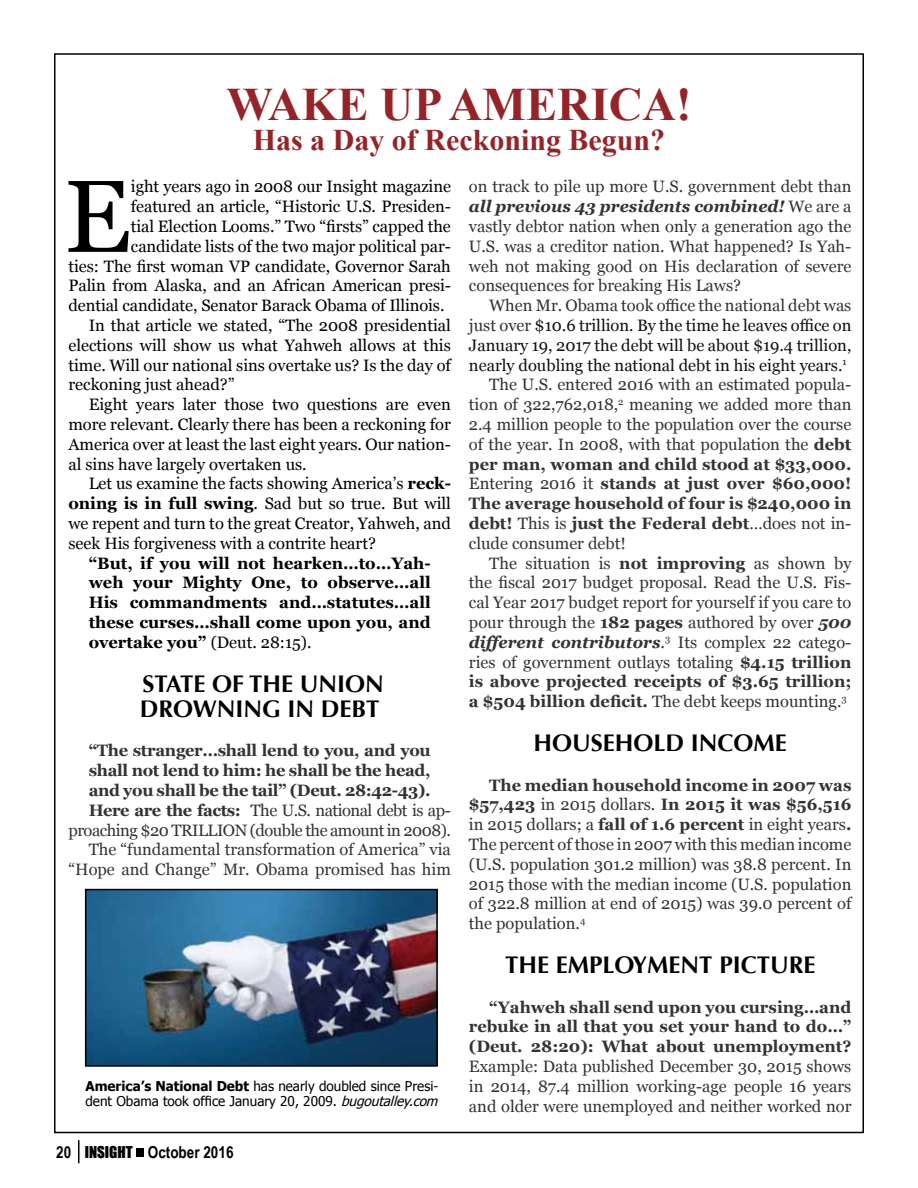
<style>
.page{position:relative;width:918px;height:1188px;background:#fff}
.page>*{position:absolute;margin:0;border:0;box-sizing:border-box;transform-origin:0 0}
.t1{font:102.3px "Georgia";color:#000}
.t2{font:700 46.5px "Times New Roman";color:#952429}
.t3{font:700 30px "Times New Roman";color:#952429}
.t4{font:700 24px/25.2px "Optima";color:#000}
.t5{font:16.5px/19.8px "Georgia";color:#333;text-align:justify}
.t6{font:16.5px "Georgia";color:#000}
.t7{font:700 16.5px/19.8px "Georgia";color:#333;text-align:justify}
.t8{font:700 16.5px/19.8px "Georgia";color:#000;text-align:justify}
.t9{font:16.5px "Georgia";color:#111}
.t10{font:700 16.5px "Georgia";letter-spacing:-.02em;color:#333}
.t11{font:16.5px "Georgia";letter-spacing:-.03em;color:#333}
.t12{font:italic 700 16.5px "Georgia";color:#333}
.t13{font:700 16.5px "Arial Narrow";color:#000}
.t14{font:13.5px/15px "Tahoma";color:#000}
.s1{font-weight:700}
.s2{font-weight:400}
.s3{font-style:italic}
.s4{font-family:"Impact";font-weight:400;font-size:15px}
.s5{font-weight:700;font-style:italic}
.s6{color:#333}
.s7{font-weight:400;font-style:normal}
</style>
<div class="page">
<svg style="left:78px;top:1140px;width:1px;height:23px"></svg>
<div style="left:136px;top:1148px;width:8px;height:8px;background:#000"></div>
<img style="left:88px;top:892px;width:347px;height:172px">
<div style="left:85px;top:889px;width:353px;height:178px;border:2px solid #000"></div>
<h2 class="t2" style="left:226px;top:72px;width:467px">WAKE UP AMERICA!</h2>
<h3 class="t3" style="left:253px;top:119px;width:414px">Has a Day of Reckoning Begun?</h3>
<h1 class="t1" style="left:64px;top:142px;width:68px">E</h1>
<p class="t6" style="left:131px;top:175px;width:322px">ight years ago in 2008 our Insight magazine</p>
<p class="t6" style="left:131px;top:195px;width:321px">featured an article, “Historic U.S. Presiden-</p>
<p class="t6" style="left:131px;top:214px;width:321px">tial Election Looms.” Two “firsts” capped the</p>
<p class="t6" style="left:131px;top:234px;width:321px">candidate lists of the two major political par-</p>
<p class="t6" style="left:68px;top:254px;width:384px">ties: The first woman VP candidate, Governor Sarah</p>
<p class="t6" style="left:68px;top:274px;width:384px">Palin from Alaska, and an African American presi-</p>
<p class="t6" style="left:68px;top:294px;width:378px">dential candidate, Senator Barack Obama of Illinois.</p>
<p class="t6" style="left:89px;top:313px;width:364px">In that article we stated, “The 2008 presidential</p>
<p class="t6" style="left:68px;top:333px;width:384px">elections will show us what Yahweh allows at this</p>
<p class="t6" style="left:68px;top:353px;width:384px">time. Will our national sins overtake us? Is the day of</p>
<p class="t6" style="left:68px;top:373px;width:168px">reckoning just ahead?”</p>
<p class="t6" style="left:89px;top:393px;width:364px">Eight years later those two questions are even</p>
<p class="t6" style="left:68px;top:412px;width:384px">more relevant. Clearly there has been a reckoning for</p>
<p class="t6" style="left:68px;top:432px;width:384px">America over at least the last eight years. Our nation-</p>
<p class="t6" style="left:68px;top:452px;width:240px">al sins have largely overtaken us.</p>
<p class="t6" style="left:89px;top:472px;width:364px">Let us examine the facts showing America’s <span class="s1">reck-</span></p>
<p class="t6" style="left:68px;top:492px;width:384px"><span class="s1">oning is in full swing</span>. Sad but so true. But will</p>
<p class="t6" style="left:68px;top:511px;width:384px">we repent and turn to the great Creator, Yahweh, and</p>
<p class="t6" style="left:68px;top:531px;width:309px">seek His forgiveness with a contrite heart?</p>
<p class="t8" style="left:89px;top:552px;width:344px">“But, if you will not hearken…to…Yah&shy;weh your Mighty One, to observe…all His commandments and…statutes…all these curses…shall come upon you, and overtake you” <span class="s2">(Deut. 28:15).</span></p>
<h3 class="t4" style="left:140px;top:671px;width:226px">STATE OF THE UNION<br>DROWNING IN DEBT</h3>
<p class="t10" style="left:89px;top:738px;width:344px">“The stranger…shall lend to you, and you</p>
<p class="t10" style="left:89px;top:758px;width:343px">shall not lend to him: he shall be the head,</p>
<p class="t10" style="left:89px;top:778px;width:343px">and you shall be the tail” (Deut. 28:42-43).</p>
<p class="t11" style="left:89px;top:798px;width:364px"><span class="s1">Here are the facts:</span> The U.S. national debt is ap-</p>
<p class="t11" style="left:68px;top:818px;width:384px">proaching $20 TRILLION (double the amount in 2008).</p>
<p class="t5" style="left:89px;top:839px;width:364px">The “fundamental transformation of America” via</p>
<p class="t5" style="left:68px;top:859px;width:384px">“Hope and Change” Mr. Obama promised has him</p>
<p class="t14" style="left:86px;top:1078px;width:358px"><span class="s1">America’s National Debt</span> has nearly doubled since Presi&shy;dent Obama took office January 20, 2009. <span class="s3">bugoutalley.com</span></p>
<p class="t13" style="left:56px;top:1139px;width:179px">20 <span class="s4">INSIGHT</span> October 2016</p>
<p class="t5" style="left:469px;top:176px;width:384px">on track to pile up more U.S. government debt than <span class="s5">all previous 43 presidents combined!</span> We are a vastly debtor nation when only a generation ago the U.S. was a creditor nation. What happened? Is Yah&shy;weh not making good on His declaration of severe consequences for breaking His Laws?</p>
<p class="t5" style="left:489px;top:295px;width:364px">When Mr. Obama took office the national debt was</p>
<p class="t9" style="left:469px;top:313px;width:384px"><span class="s6">just over</span> $10.6 trillion. By the time he leaves office on</p>
<p class="t9" style="left:469px;top:333px;width:384px">January 19, 2017 the debt will be about $19.4 trillion,</p>
<p class="t9" style="left:469px;top:353px;width:379px">nearly doubling the national debt in his eight years.<sup>1</sup></p>
<p class="t5" style="left:489px;top:374px;width:364px">The U.S. entered 2016 with an estimated popula-</p>
<p class="t5" style="left:469px;top:394px;width:384px">tion of 322,762,018,<sup>2</sup> meaning we added more than</p>
<p class="t5" style="left:469px;top:414px;width:384px">2.4 million people to the population over the course</p>
<p class="t5" style="left:469px;top:434px;width:384px">of the year. In 2008, with that population the <span class="s1">debt</span></p>
<p class="t7" style="left:469px;top:453px;width:384px">per man, woman and child stood at $33,000.</p>
<p class="t7" style="left:469px;top:473px;width:384px"><span class="s2">Entering 2016 it</span> stands at just over $60,000!</p>
<p class="t7" style="left:469px;top:493px;width:384px">The average household of four is $240,000 in</p>
<p class="t7" style="left:469px;top:513px;width:384px">debt! <span class="s2">This is</span> just the Federal debt<span class="s2">…does not in-</span></p>
<p class="t5" style="left:469px;top:533px;width:158px">clude consumer debt!</p>
<p class="t5" style="left:489px;top:552px;width:364px">The situation is <span class="s1">not improving</span> as shown by</p>
<p class="t5" style="left:469px;top:572px;width:384px">the fiscal 2017 budget proposal. Read the U.S. Fis-</p>
<p class="t5" style="left:469px;top:592px;width:384px">cal Year 2017 budget report for yourself if you care to</p>
<p class="t5" style="left:469px;top:612px;width:384px">pour through the <span class="s1">182 pages</span> authored by over <span class="s5">500</span></p>
<p class="t12" style="left:469px;top:630px;width:384px">different contributors<span class="s7">.</span><sup>3</sup> <span class="s7">Its complex 22 catego-</span></p>
<p class="t5" style="left:469px;top:651px;width:384px">ries of government outlays totaling <span class="s1">$4.15 trillion</span></p>
<p class="t7" style="left:469px;top:671px;width:384px">is above projected receipts of $3.65 trillion;</p>
<p class="t5" style="left:469px;top:691px;width:379px"><span class="s1">a $504 billion deficit.</span> The debt keeps mounting.<sup>3</sup></p>
<h3 class="t4" style="left:534px;top:731px;width:255px">HOUSEHOLD I NCOME</h3>
<p class="t5" style="left:469px;top:774px;width:384px;text-indent:20px"><span class="s1">The median household income in 2007 was $57,423</span> in 2015 dollars. <span class="s1">In 2015 it was $56,516 </span>in 2015 dollars; a <span class="s1">fall of 1.6 percent</span> in eight years<span class="s1">.<br></span>The percent of those in 2007 with this median income (U.S. population 301.2 million) was 38.8 percent. In 2015 those with the median income (U.S. population of 322.8 million at end of 2015) was 39.0 percent of the population.<sup>4</sup></p>
<h3 class="t4" style="left:505px;top:953px;width:312px">THE EMPLOYMENT PICTURE</h3>
<p class="t7" style="left:469px;top:996px;width:384px;text-indent:20px">“Yahweh shall send upon you cursing…and rebuke in all that you set your hand to do…” (Deut. 28:20): What about unemployment?</p>
<p class="t5" style="left:469px;top:1056px;width:384px">Example: Data published December 30, 2015 shows in 2014, 87.4 million working-age people 16 years and older were unemployed and neither worked nor</p>
</div>
